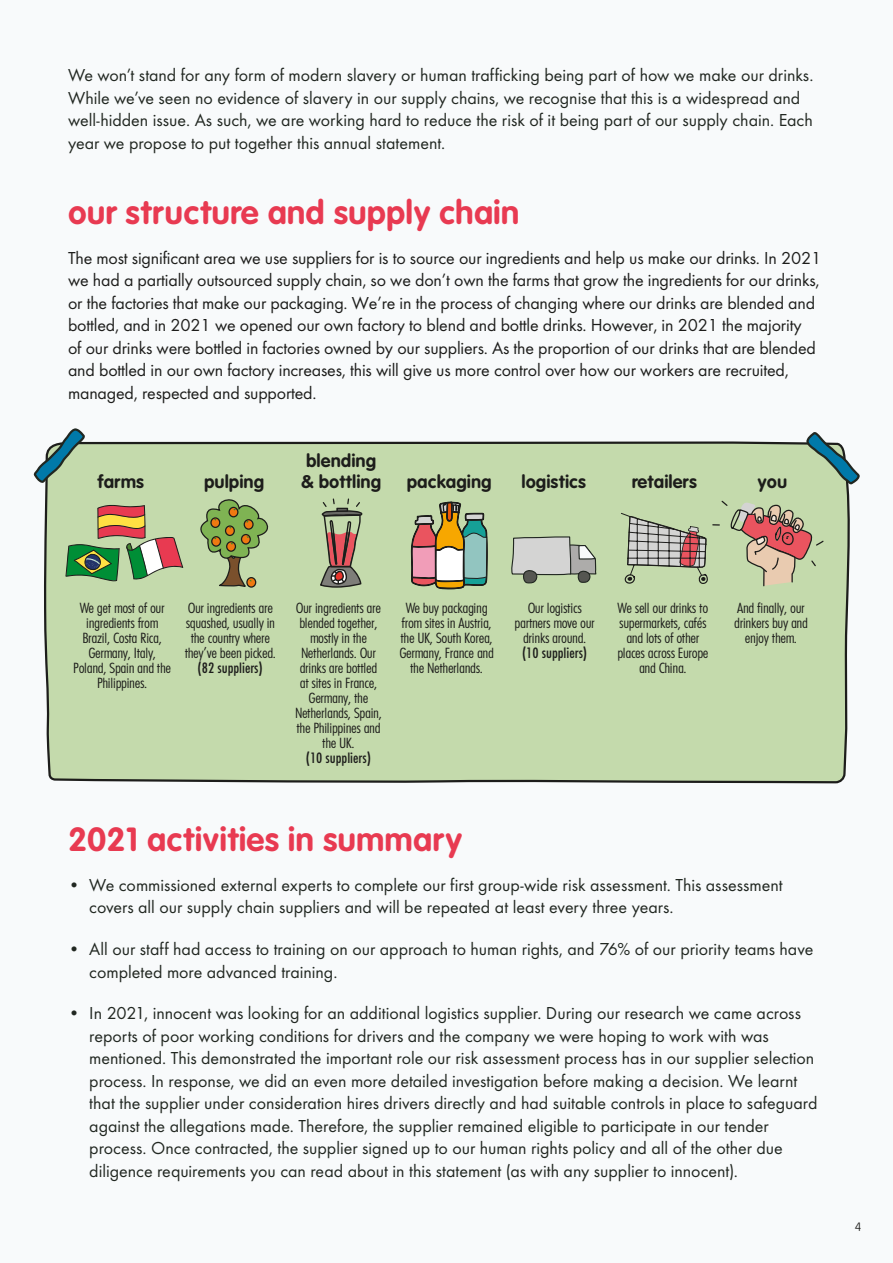
<style>
.page{position:relative;width:893px;height:1263px;background:#f8fafb}
.page>*{position:absolute;margin:0;border:0;box-sizing:border-box;transform-origin:0 0}
.Heading_2___berry{font:700 33px "innocentheadline";color:#e83a51}
.Body___black{font:18px/22.5px "innocentbook";color:#212721}
.t1{font:18px/22.5px "innocentbook";letter-spacing:-.01em;color:#1d1d1b}
.t2{font:700 18px/21.6px "innocentheadline";color:#1d1d1b}
.t3{font:16.5px/15px "innocentcondensed";color:#1d1d1b;text-align:center}
.t4{font:500 16.5px "innocentcondensed";color:#1d1d1b}
.t5{font:100 12px "innocentheadline";color:#1d1d1b}
.s1{font-weight:500}
</style>
<div class="page">
<div style="left:44px;top:441px;width:806px;height:343px;background:#c4daac"></div>
<svg style="left:33px;top:428px;width:53px;height:55px"></svg>
<svg style="left:805px;top:432px;width:55px;height:54px"></svg>
<svg style="left:192px;top:494px;width:84px;height:94px;background:#a3b67d"></svg>
<svg style="left:320px;top:498px;width:42px;height:92px;background:#9b8f79"></svg>
<svg style="left:410px;top:475px;width:78px;height:173px;background:#b9be99"></svg>
<svg style="left:620px;top:499px;width:204px;height:88px;background:#b8b598"></svg>
<svg style="left:65px;top:505px;width:118px;height:76px;background:#a1a67c"></svg>
<svg style="left:511px;top:536px;width:86px;height:48px;background:#b6bcaf"></svg>
<p class="Body___black" style="left:68px;top:64px;width:747px">We won’t stand for any form of modern slavery or human trafficking being part of how we make our drinks.<br>While we’ve seen no evidence of slavery in our supply chains, we recognise that this is a widespread and well-hidden issue. As such, we are working hard to reduce the risk of it being part of our supply chain. Each year we propose to put together this annual statement.</p>
<p class="Heading_2___berry" style="left:68px;top:193px;width:453px">our structure and supply chain</p>
<p class="t1" style="left:68px;top:247px;width:755px">The most significant area we use suppliers for is to source our ingredients and help us make our drinks. In 2021 we had a partially outsourced supply chain, so we don’t own the farms that grow the ingredients for our drinks, or the factories that make our packaging. We’re in the process of changing where our drinks are blended and bottled, and in 2021 we opened our own factory to blend and bottle drinks. However, in 2021 the majority<br>of our drinks were bottled in factories owned by our suppliers. As the proportion of our drinks that are blended and bottled in our own factory increases, this will give us more control over how our workers are recruited, managed, respected and supported.</p>
<p class="t2" style="left:301px;top:449px;width:82px">blending &amp; bottling</p>
<p class="t2" style="left:97px;top:471px;width:48px">farms</p>
<p class="t2" style="left:204px;top:471px;width:62px">pulping</p>
<p class="t2" style="left:407px;top:471px;width:86px">packaging</p>
<p class="t2" style="left:521px;top:471px;width:66px">logistics</p>
<p class="t2" style="left:632px;top:471px;width:67px">retailers</p>
<p class="t2" style="left:758px;top:471px;width:31px">you</p>
<p class="t3" style="left:73px;top:600px;width:99px">We get most of our ingredients from<br>Brazil, Costa Rica,<br>Germany, Italy,<br>Poland, Spain and the<br>Philippines.</p>
<p class="t3" style="left:185px;top:600px;width:93px">Our ingredients are squashed, usually in the country where they’ve been picked. <span class="s1">(82 suppliers)</span></p>
<p class="t3" style="left:295px;top:600px;width:88px">Our ingredients are blended together, mostly in the<br>Netherlands. Our drinks are bottled at sites in France,<br>Germany, the<br>Netherlands, Spain, the Philippines and the UK.<br><span class="s1">(10 suppliers)</span></p>
<p class="t3" style="left:399px;top:600px;width:96px">We buy packaging from sites in Austria, the UK, South Korea,<br>Germany, France and the Netherlands.</p>
<p class="t3" style="left:515px;top:600px;width:82px">Our logistics partners move our drinks around.</p>
<p class="t4" style="left:522px;top:642px;width:67px">(10 suppliers)</p>
<p class="t3" style="left:617px;top:600px;width:92px">We sell our drinks to supermarkets, cafés and lots of other places across Europe and China.</p>
<p class="t3" style="left:734px;top:600px;width:75px">And finally, our drinkers buy and enjoy them.</p>
<p class="Heading_2___berry" style="left:68px;top:820px;width:395px">2021 activities in summary</p>
<p class="Body___black" style="left:89px;top:873px;width:695px;text-indent:-21px">• We commissioned external experts to complete our first group-wide risk assessment. This assessment covers all our supply chain suppliers and will be repeated at least every three years.</p>
<p class="Body___black" style="left:89px;top:938px;width:726px;text-indent:-21px">• All our staff had access to training on our approach to human rights, and 76% of our priority teams have completed more advanced training.</p>
<p class="Body___black" style="left:89px;top:1002px;width:730px;text-indent:-21px">• In 2021, innocent was looking for an additional logistics supplier. During our research we came across reports of poor working conditions for drivers and the company we were hoping to work with was mentioned. This demonstrated the important role our risk assessment process has in our supplier selection process. In response, we did an even more detailed investigation before making a decision. We learnt that the supplier under consideration hires drivers directly and had suitable controls in place to safeguard against the allegations made. Therefore, the supplier remained eligible to participate in our tender process. Once contracted, the supplier signed up to our human rights policy and all of the other due diligence requirements you can read about in this statement (as with any supplier to innocent).</p>
<p class="t5" style="left:855px;top:1220px;width:8px">4</p>
</div>
